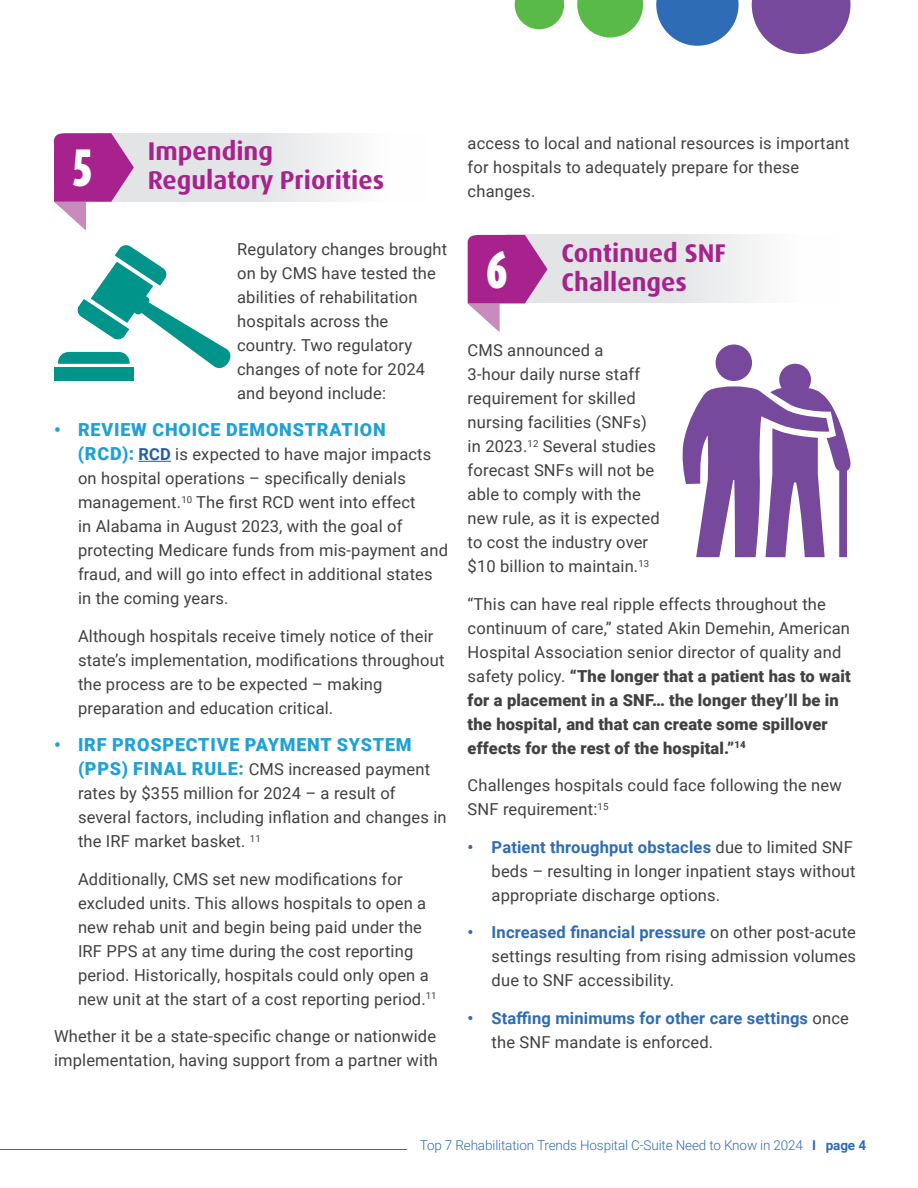
<style>
.page{position:relative;width:918px;height:1188px;background:#fff}
.page>*{position:absolute;margin:0;border:0;box-sizing:border-box;transform-origin:0 0}
.t1{font:900 43.5px "Dax Compact Pro";color:#fff}
.t2{font:700 25.65px/29.1px "Dax Pro";color:#a7228c}
.t3{font:900 18px "Roboto";letter-spacing:.045em;color:#1ea1d4}
.t4{font:16.5px/24px "Roboto";letter-spacing:.01em;color:#414042}
.t5{font:900 16.5px/24px "Roboto";letter-spacing:.01em;color:#414042}
.t6{font:700 16.5px "Roboto";letter-spacing:.01em;color:#2e6cb5}
.t7{font:300 13.5px "Roboto";letter-spacing:-.01em;color:#2e6cb5}
.s1{font-weight:900;font-size:18px;color:#1ea1d4}
.s2{font-weight:700;color:#215e9e}
.s3{font-family:"Dax Compact Pro";font-weight:900;font-size:43.5px;color:#fff}
.s4{font-weight:400}
.s5{font-weight:700;color:#2e6cb5}
.s6{font-weight:400;color:#414042}
.s7{font-weight:700}
</style>
<div class="page">
<hr style="left:0;top:1149px;width:407px;height:1px;background:#2e6cb5">
<div style="left:54px;top:367px;width:80px;height:14px;background:#00948b"></div>
<hr style="left:139px;top:461px;width:32px;height:1px;background:#215e9e">
<svg style="left:515px;top:0;width:49px;height:29px"></svg>
<svg style="left:577px;top:0;width:66px;height:38px"></svg>
<svg style="left:656px;top:0;width:83px;height:46px"></svg>
<svg style="left:752px;top:0;width:98px;height:54px"></svg>
<svg style="left:134px;top:133px;width:209px;height:68px;background:#e6e7e9"></svg>
<svg style="left:54px;top:133px;width:80px;height:98px"></svg>
<svg style="left:58px;top:245px;width:173px;height:124px"></svg>
<svg style="left:548px;top:235px;width:209px;height:68px;background:#e6e7e9"></svg>
<svg style="left:468px;top:235px;width:80px;height:97px"></svg>
<div style="left:716px;top:345px;width:36px;height:36px;background:#76499d;border-radius:50%"></div>
<svg style="left:682px;top:364px;width:169px;height:193px"></svg>
<p class="t1" style="left:72px;top:138px;width:21px">5</p>
<p class="t2" style="left:148px;top:137px;width:127px">Impending</p>
<p class="t2" style="left:148px;top:166px;width:238px">Regulatory Priorities</p>
<p class="t4" style="left:237px;top:236px;width:211px">Regulatory changes brought on by CMS have tested the</p>
<p class="t4" style="left:237px;top:284px;width:182px">abilities of rehabilitation hospitals across the</p>
<p class="t4" style="left:237px;top:332px;width:190px">country. Two regulatory changes of note for 2024</p>
<p class="t4" style="left:237px;top:380px;width:150px">and beyond include:</p>
<p class="t3" style="left:54px;top:417px;width:333px">• REVIEW CHOICE DEMONSTRATION</p>
<p class="t4" style="left:78px;top:442px;width:372px"><span class="s1">(RCD):</span> <span class="s2">RCD</span> is expected to have major impacts on hospital operations – specifically denials management.<sup>10</sup> The first RCD went into effect<br>in Alabama in August 2023, with the goal of protecting Medicare funds from mis-payment and fraud, and will go into effect in additional states in the coming years.</p>
<p class="t4" style="left:78px;top:623px;width:368px">Although hospitals receive timely notice of their state’s implementation, modifications throughout the process are to be expected – making preparation and education critical.</p>
<p class="t3" style="left:54px;top:732px;width:359px">• IRF PROSPECTIVE PAYMENT SYSTEM</p>
<p class="t4" style="left:78px;top:757px;width:370px"><span class="s1">(PPS) FINAL RULE:</span> CMS increased payment rates by $355 million for 2024 – a result of several factors, including inflation and changes in the IRF market basket. <sup>11</sup></p>
<p class="t4" style="left:78px;top:866px;width:360px">Additionally, CMS set new modifications for excluded units. This allows hospitals to open a new rehab unit and begin being paid under the IRF PPS at any time during the cost reporting period. Historically, hospitals could only open a new unit at the start of a cost reporting period.<sup>11</sup></p>
<p class="t4" style="left:54px;top:1024px;width:386px">Whether it be a state-specific change or nationwide implementation, having support from a partner with</p>
<p class="t4" style="left:468px;top:130px;width:383px">access to local and national resources is important for hospitals to adequately prepare for these changes.</p>
<p class="t2" style="left:486px;top:239px;width:242px;text-indent:76px">Continued SNF<br><span class="s3">6</span> Challenges</p>
<p class="t4" style="left:468px;top:338px;width:194px">CMS announced a<br>3-hour daily nurse staff requirement for skilled nursing facilities (SNFs) in 2023.<sup>12</sup> Several studies forecast SNFs will not be able to comply with the new rule, as it is expected to cost the industry over</p>
<p class="t4" style="left:468px;top:554px;width:183px">$10 billion to maintain.<sup>13</sup></p>
<p class="t5" style="left:468px;top:591px;width:385px"><span class="s4">“This can have real ripple effects throughout the continuum of care,” stated Akin Demehin, American Hospital Association senior director of quality and safety policy.</span> “The longer that a patient has to wait for a placement in a SNF… the longer they’ll be in the hospital, and that can create some spillover effects for the rest of the hospital.”<sup>14</sup></p>
<p class="t4" style="left:468px;top:773px;width:376px">Challenges hospitals could face following the new<br>SNF requirement:<sup>15</sup></p>
<p class="t4" style="left:492px;top:834px;width:365px;text-indent:-24px"><span class="s5">• Patient throughput obstacles</span> due to limited SNF beds – resulting in longer inpatient stays without appropriate discharge options.</p>
<p class="t4" style="left:492px;top:920px;width:366px;text-align:justify;text-indent:-24px"><span class="s5">• Increased financial pressure</span> on other post-acute settings resulting from rising admission volumes due to SNF accessibility.</p>
<p class="t6" style="left:468px;top:1006px;width:383px">• Staffing minimums for other care settings <span class="s6">once</span></p>
<p class="t4" style="left:492px;top:1029px;width:223px">the SNF mandate is enforced.</p>
<p class="t7" style="left:420px;top:1136px;width:448px">Top 7 Rehabilitation Trends Hospital C-Suite Need to Know in 2024 <span class="s7">I page 4</span></p>
</div>
